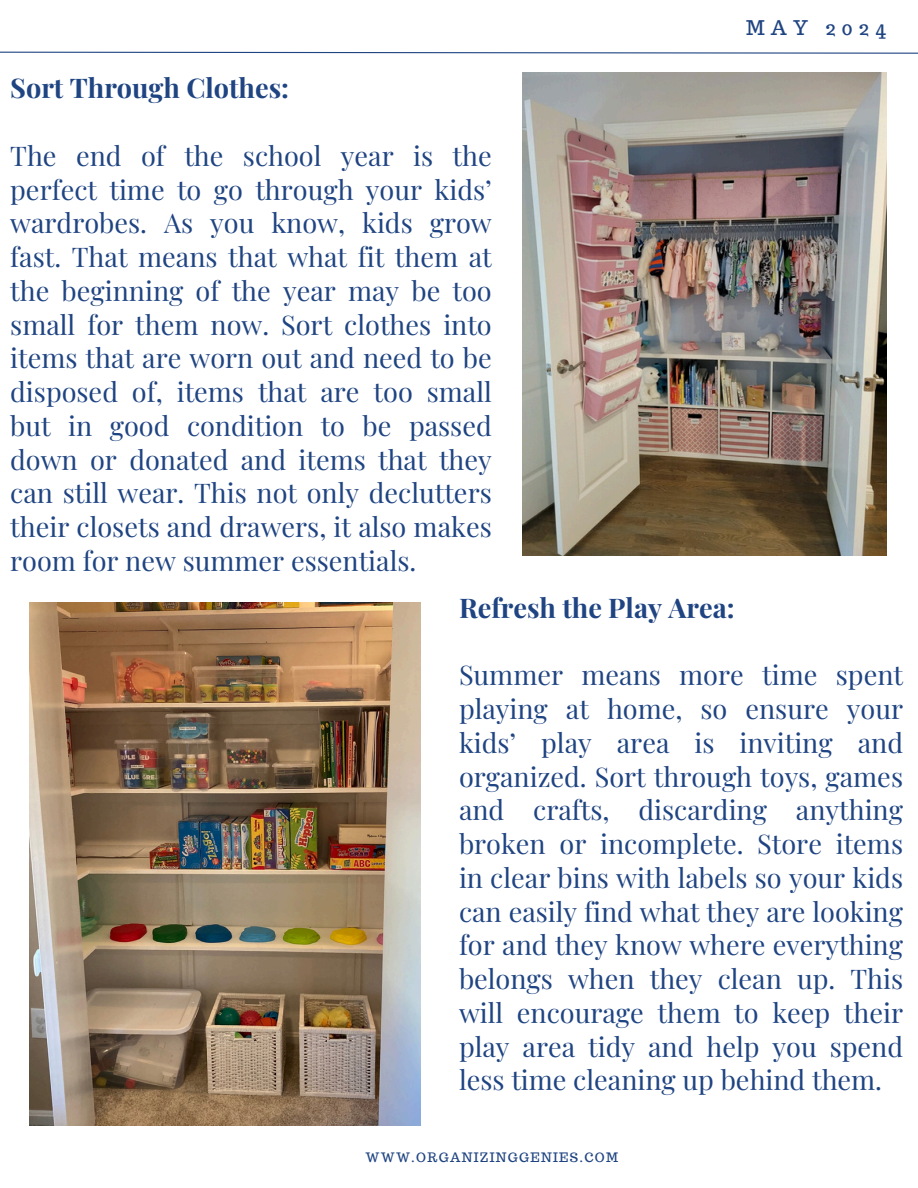
<style>
.page{position:relative;width:918px;height:1188px;background:#fff}
.page>*{position:absolute;margin:0;border:0;box-sizing:border-box;transform-origin:0 0}
.t1{font:27px/33.8px "Playfair Display";color:#1f4482;text-align:justify}
.t2{font:700 27px "Playfair Display";color:#1f4482}
.t3{font:19.8px "Trocchi";letter-spacing:.315em;color:#1f4482}
.t4{font:12.75px "Trocchi";letter-spacing:.105em;color:#1f4482}
</style>
<div class="page">
<svg style="left:0;top:51px;width:918px;height:3px"></svg>
<img style="left:30px;top:602px;width:390px;height:523px">
<img style="left:523px;top:72px;width:363px;height:484px">
<p class="t2" style="left:10px;top:69px;width:280px">Sort Through Clothes:</p>
<h2 class="t3" style="left:746px;top:15px;width:141px">MAY 2024</h2>
<h1 class="t1" style="left:10px;top:138px;width:483px">The end of the school year is the perfect time to go through your kids’ wardrobes. As you know, kids grow fast. That means that what fit them at the beginning of the year may be too small for them now. Sort clothes into items that are worn out and need to be disposed of, items that are too small but in good condition to be passed down or donated and items that they can still wear. This not only declutters their closets and drawers, it also makes room for new summer essentials.</h1>
<h2 class="t2" style="left:459px;top:589px;width:277px">Refresh the Play Area:</h2>
<p class="t1" style="left:459px;top:657px;width:446px">Summer means more time spent playing at home, so ensure your kids’ play area is inviting and organized. Sort through toys, games and crafts, discarding anything broken or incomplete. Store items in clear bins with labels so your kids can easily find what they are looking for and they know where everything belongs when they clean up. This will encourage them to keep their play area tidy and help you spend less time cleaning up behind them.</p>
<p class="t4" style="left:365px;top:1149px;width:254px">WWW.ORGANIZINGGENIES.COM</p>
</div>
